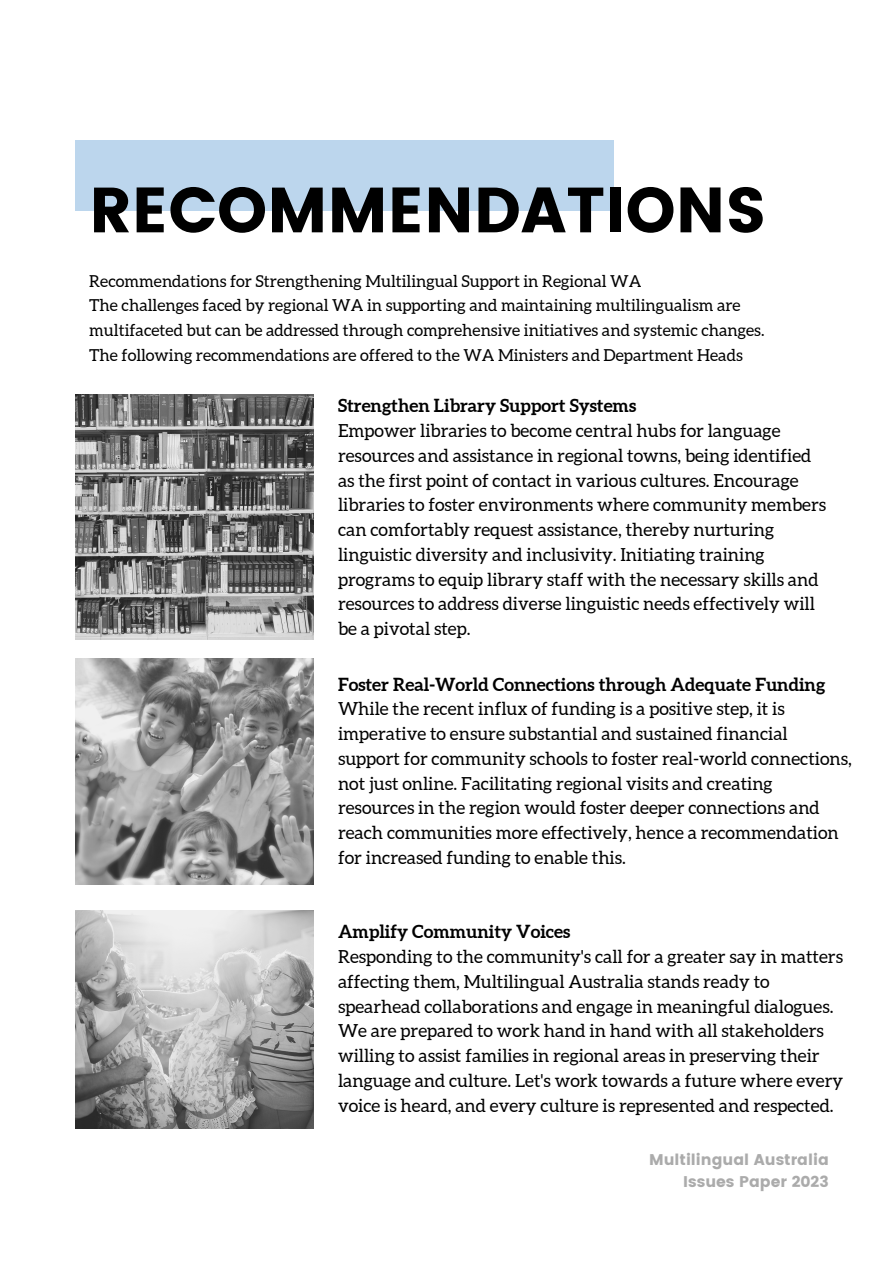
<style>
.page{position:relative;width:893px;height:1264px;background:#fff}
.page>*{position:absolute;margin:0;border:0;box-sizing:border-box;transform-origin:0 0}
.t1{font:63.75px "Poppins";color:#000}
.t2{font:18px/24.8px "Aleo";color:#000}
.t3{font:700 18px "Aleo";color:#000}
.t4{font:16.5px/24.8px "Aleo";color:#000}
.t5{font:15.45px "Poppins";color:#ababab}
</style>
<div class="page">
<div style="left:75px;top:140px;width:538px;height:71px;background:#bcd6ed"></div>
<img style="left:75px;top:394px;width:239px;height:245px">
<img style="left:75px;top:658px;width:239px;height:227px">
<img style="left:75px;top:910px;width:239px;height:218px">
<p class="t1" style="left:89px;top:173px;width:678px">RECOMMENDATIONS</p>
<p class="t4" style="left:89px;top:268px;width:553px">Recommendations for Strengthening Multilingual Support in Regional WA</p>
<p class="t4" style="left:89px;top:293px;width:676px">The challenges faced by regional WA in supporting and maintaining multilingualism are multifaceted but can be addressed through comprehensive initiatives and systemic changes.<br>The following recommendations are offered to the WA Ministers and Department Heads</p>
<p class="t3" style="left:338px;top:395px;width:299px">Strengthen Library Support Systems</p>
<p class="t2" style="left:338px;top:418px;width:489px">Empower libraries to become central hubs for language resources and assistance in regional towns, being identified as the first point of contact in various cultures. Encourage libraries to foster environments where community members can comfortably request assistance, thereby nurturing linguistic diversity and inclusivity. Initiating training programs to equip library staff with the necessary skills and resources to address diverse linguistic needs effectively will be a pivotal step.</p>
<p class="t3" style="left:338px;top:673px;width:488px">Foster Real-World Connections through Adequate Funding</p>
<p class="t2" style="left:338px;top:696px;width:515px">While the recent influx of funding is a positive step, it is imperative to ensure substantial and sustained financial support for community schools to foster real-world connections, not just online. Facilitating regional visits and creating resources in the region would foster deeper connections and reach communities more effectively, hence a recommendation for increased funding to enable this.</p>
<p class="t3" style="left:338px;top:921px;width:234px">Amplify Community Voices</p>
<p class="t2" style="left:338px;top:944px;width:506px">Responding to the community's call for a greater say in matters affecting them, Multilingual Australia stands ready to spearhead collaborations and engage in meaningful dialogues.<br>We are prepared to work hand in hand with all stakeholders willing to assist families in regional areas in preserving their language and culture. Let's work towards a future where every voice is heard, and every culture is represented and respected.</p>
<p class="t5" style="left:649px;top:1150px;width:181px">Multilingual Australia</p>
<p class="t5" style="left:683px;top:1172px;width:147px">Issues Paper 2023</p>
</div>
